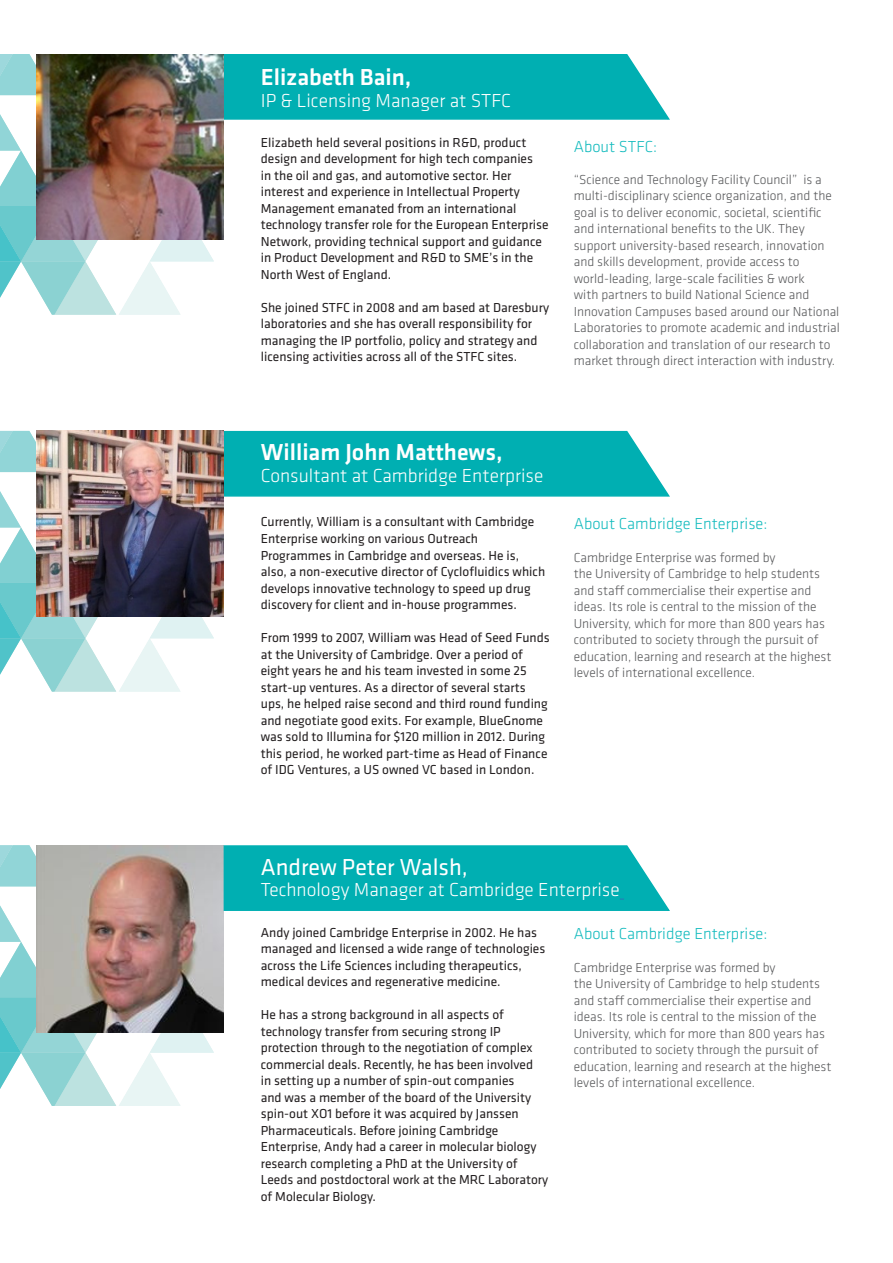
<style>
.page{position:relative;width:893px;height:1263px;background:#fff}
.page>*{position:absolute;margin:0;border:0;box-sizing:border-box;transform-origin:0 0}
.t1{font:500 24px "Klavika";color:#fff}
.t2{font:24px "Klavika";color:#fff}
.t3{font:300 19.5px "Klavika";color:#fff}
.t4{font:300 16.5px "Klavika";color:#14bbbe}
.Default{font:13.5px/16.5px "Klavika";color:#231f20}
.t5{font:300 13.5px/16.5px "Klavika";color:#57585a}
</style>
<div class="page">
<svg style="left:0;top:54px;width:36px;height:13px"></svg>
<svg style="left:0;top:67px;width:214px;height:248px"></svg>
<svg style="left:0;top:431px;width:36px;height:13px"></svg>
<svg style="left:0;top:444px;width:224px;height:248px"></svg>
<svg style="left:0;top:845px;width:36px;height:13px"></svg>
<svg style="left:0;top:858px;width:214px;height:248px"></svg>
<div style="left:224px;top:54px;width:446px;height:66px;background:#00afb2"></div>
<img style="left:36px;top:54px;width:188px;height:186px">
<svg style="left:223px;top:430px;width:447px;height:67px;background:#10b4b7"></svg>
<img style="left:36px;top:431px;width:188px;height:185px">
<img style="left:36px;top:845px;width:188px;height:188px">
<svg style="left:223px;top:845px;width:447px;height:67px;background:#11b4b7"></svg>
<p class="t1" style="left:261px;top:61px;width:152px">Elizabeth Bain,</p>
<p class="t3" style="left:261px;top:88px;width:252px">IP &amp; Licensing Manager at STFC</p>
<p class="Default" style="left:261px;top:133px;width:289px">Elizabeth held several positions in R&amp;D, product design and development for high tech companies<br>in the oil and gas, and automotive sector. Her interest and experience in Intellectual Property Management emanated from an international technology transfer role for the European Enterprise Network, providing technical support and guidance in Product Development and R&amp;D to SME’s in the North West of England.</p>
<p class="Default" style="left:261px;top:298px;width:290px">She joined STFC in 2008 and am based at Daresbury laboratories and she has overall responsibility for managing the IP portfolio, policy and strategy and licensing activities across all of the STFC sites.</p>
<p class="t4" style="left:574px;top:137px;width:85px">About STFC:</p>
<p class="t5" style="left:574px;top:171px;width:267px">“Science and Technology Facility Council” is a multi-disciplinary science organization, and the goal is to deliver economic, societal, scientific and international benefits to the UK. They support university-based research, innovation and skills development, provide access to world-leading, large-scale facilities &amp; work<br>with partners to build National Science and Innovation Campuses based around our National Laboratories to promote academic and industrial collaboration and translation of our research to market through direct interaction with industry.</p>
<p class="t1" style="left:261px;top:436px;width:243px">William John Matthews,</p>
<p class="t3" style="left:261px;top:464px;width:284px">Consultant at Cambridge Enterprise</p>
<p class="Default" style="left:261px;top:513px;width:286px">Currently, William is a consultant with Cambridge Enterprise working on various Outreach Programmes in Cambridge and overseas. He is, also, a non-executive director of Cyclofluidics which develops innovative technology to speed up drug discovery for client and in-house programmes.</p>
<p class="Default" style="left:261px;top:629px;width:290px">From 1999 to 2007, William was Head of Seed Funds at the University of Cambridge. Over a period of eight years he and his team invested in some 25 start-up ventures. As a director of several starts ups, he helped raise second and third round funding and negotiate good exits. For example, BlueGnome was sold to Illumina for $120 million in 2012. During this period, he worked part-time as Head of Finance of IDG Ventures, a US owned VC based in London.</p>
<p class="t4" style="left:574px;top:513px;width:195px">About Cambridge Enterprise:</p>
<p class="t5" style="left:574px;top:549px;width:259px">Cambridge Enterprise was formed by<br>the University of Cambridge to help students and staff commercialise their expertise and ideas. Its role is central to the mission of the University, which for more than 800 years has contributed to society through the pursuit of education, learning and research at the highest levels of international excellence.</p>
<p class="t2" style="left:261px;top:851px;width:209px">Andrew Peter Walsh,</p>
<p class="t3" style="left:261px;top:878px;width:360px">Technology Manager at Cambridge Enterprise</p>
<p class="Default" style="left:261px;top:923px;width:286px">Andy joined Cambridge Enterprise in 2002. He has managed and licensed a wide range of technologies across the Life Sciences including therapeutics, medical devices and regenerative medicine.</p>
<p class="Default" style="left:261px;top:1006px;width:289px">He has a strong background in all aspects of technology transfer from securing strong IP protection through to the negotiation of complex commercial deals. Recently, he has been involved<br>in setting up a number of spin-out companies<br>and was a member of the board of the University spin-out XO1 before it was acquired by Janssen Pharmaceuticals. Before joining Cambridge Enterprise, Andy had a career in molecular biology research completing a PhD at the University of Leeds and postdoctoral work at the MRC Laboratory of Molecular Biology.</p>
<p class="t4" style="left:574px;top:923px;width:195px">About Cambridge Enterprise:</p>
<p class="t5" style="left:574px;top:959px;width:259px">Cambridge Enterprise was formed by<br>the University of Cambridge to help students and staff commercialise their expertise and ideas. Its role is central to the mission of the University, which for more than 800 years has contributed to society through the pursuit of education, learning and research at the highest levels of international excellence.</p>
</div>
